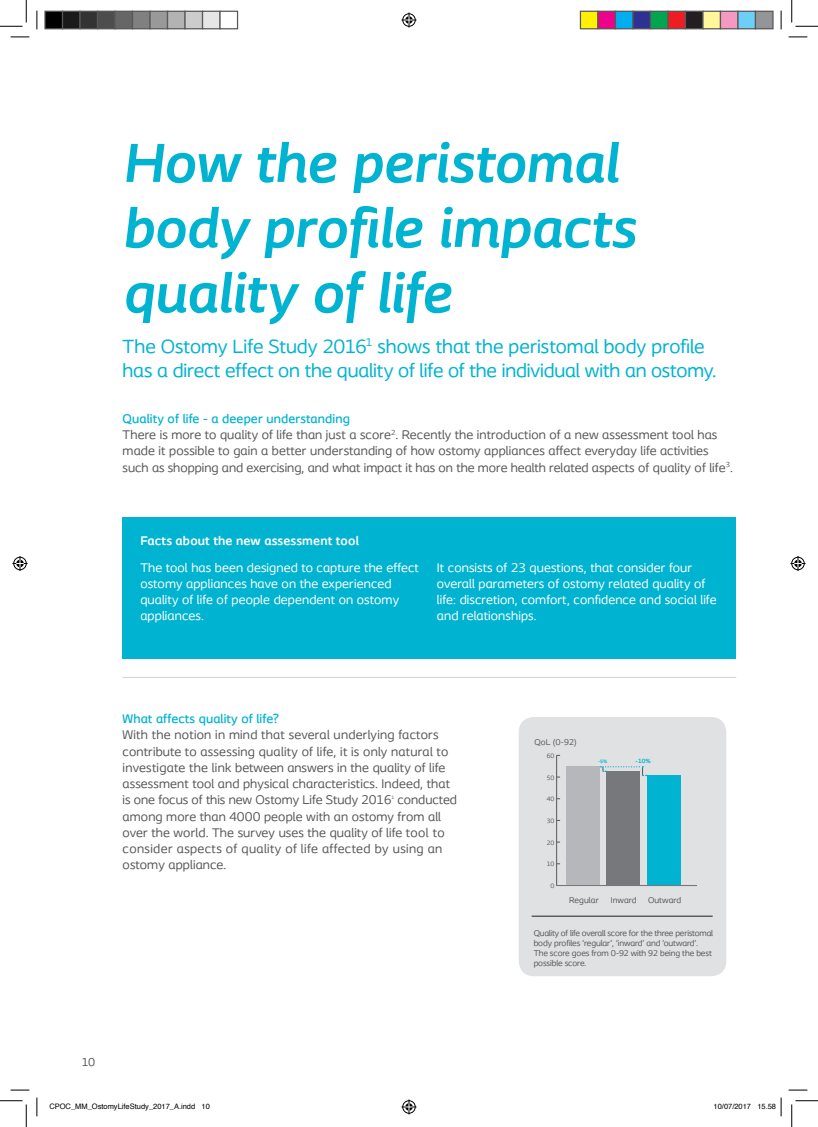
<style>
.page{position:relative;width:818px;height:1127px;background:#fff}
.page>*{position:absolute;margin:0;border:0;box-sizing:border-box;transform-origin:0 0}
.t1{font:italic 700 57.5px/65px "Coloplast";letter-spacing:-.01em;color:#00b3d0}
.t2{font:20px/24.4px "Coloplast";letter-spacing:-.005em;color:#00b3d0}
.t3{font:13.12px/16.2px "Coloplast";letter-spacing:.01em;color:#57585a}
.t4{font:13.12px/16.2px "Coloplast";letter-spacing:.01em;color:#fff}
.t5{font:700 13.12px "Coloplast";letter-spacing:.01em;color:#fff}
.t6{font:500 13.12px "Coloplast";letter-spacing:.01em;color:#00b3d0}
.t7{font:11.88px "Coloplast";color:#57585a}
.t8{font:8.75px/10px "Coloplast";letter-spacing:-.01em;color:#57585a}
.t9{font:8.75px "Coloplast";letter-spacing:.01em;color:#57585a}
.t10{font:7.5px "Helvetica";color:#000}
.t11{font:6.62px "Coloplast";color:#57585a}
.t12{font:700 6.25px "Coloplast";color:#00b3d0}
.t13{font:700 5px "Coloplast";color:#00b3d0}
.t14{font:5px "Coloplast";color:#57585a}
.s1{font-weight:500;color:#00b3d0}
</style>
<div class="page">
<div style="left:123px;top:517px;width:613px;height:141px;background:#00b3d0"></div>
<hr style="left:123px;top:677px;width:613px;height:1px;background:#d1d2d4">
<div style="left:519px;top:716px;width:207px;height:259px;background:#e0e1e3;border-radius:15px"></div>
<hr style="left:556px;top:755px;width:1px;height:130px;background:#57585a">
<div style="left:647px;top:774px;width:34px;height:111px;background:#00b3d0"></div>
<div style="left:606px;top:770px;width:34px;height:115px;background:#76787b"></div>
<div style="left:566px;top:766px;width:34px;height:119px;background:#b6b7bb"></div>
<hr style="left:556px;top:885px;width:141px;height:1px;background:#76787b">
<svg style="left:600px;top:766px;width:47px;height:10px"></svg>
<hr style="left:532px;top:915px;width:181px;height:1px;background:#231f20">
<svg style="left:11px;top:36px;width:18px;height:2px"></svg>
<svg style="left:788px;top:36px;width:19px;height:2px"></svg>
<svg style="left:11px;top:1089px;width:18px;height:1px"></svg>
<svg style="left:788px;top:1089px;width:19px;height:1px"></svg>
<svg style="left:36px;top:11px;width:2px;height:18px"></svg>
<svg style="left:36px;top:1097px;width:2px;height:18px"></svg>
<svg style="left:780px;top:11px;width:2px;height:18px"></svg>
<svg style="left:0;top:0;width:27px;height:27px"></svg>
<svg style="left:0;top:1100px;width:27px;height:26px"></svg>
<svg style="left:791px;top:0;width:27px;height:27px"></svg>
<svg style="left:791px;top:1100px;width:27px;height:26px"></svg>
<svg style="left:401px;top:13px;width:15px;height:15px"></svg>
<svg style="left:401px;top:1099px;width:15px;height:15px"></svg>
<svg style="left:13px;top:556px;width:15px;height:15px"></svg>
<svg style="left:790px;top:556px;width:15px;height:15px"></svg>
<div style="left:45px;top:11px;width:18px;height:18px;background:#000"></div>
<div style="left:44px;top:11px;width:19px;height:18px;border:1px solid #595959"></div>
<div style="left:63px;top:11px;width:17px;height:18px;background:#1a1a1a"></div>
<div style="left:62px;top:11px;width:19px;height:18px;border:1px solid #595959"></div>
<div style="left:80px;top:11px;width:18px;height:18px;background:#333"></div>
<div style="left:79px;top:11px;width:19px;height:18px;border:1px solid #595959"></div>
<div style="left:98px;top:11px;width:17px;height:18px;background:#4d4d4d"></div>
<div style="left:97px;top:11px;width:19px;height:18px;border:1px solid #595959"></div>
<div style="left:115px;top:11px;width:18px;height:18px;background:#666"></div>
<div style="left:114px;top:11px;width:19px;height:18px;border:1px solid #595959"></div>
<div style="left:133px;top:11px;width:17px;height:18px;background:#808080"></div>
<div style="left:132px;top:11px;width:19px;height:18px;border:1px solid #595959"></div>
<div style="left:150px;top:11px;width:18px;height:18px;background:#999"></div>
<div style="left:149px;top:11px;width:19px;height:18px;border:1px solid #595959"></div>
<div style="left:168px;top:11px;width:17px;height:18px;background:#b3b3b3"></div>
<div style="left:167px;top:11px;width:19px;height:18px;border:1px solid #595959"></div>
<div style="left:185px;top:11px;width:18px;height:18px;background:#ccc"></div>
<div style="left:184px;top:11px;width:19px;height:18px;border:1px solid #595959"></div>
<div style="left:203px;top:11px;width:17px;height:18px;background:#e6e6e6"></div>
<div style="left:202px;top:11px;width:19px;height:18px;border:1px solid #595959"></div>
<div style="left:219px;top:11px;width:19px;height:18px;border:1px solid #595959"></div>
<div style="left:580px;top:11px;width:18px;height:18px;background:#fff101"></div>
<div style="left:580px;top:11px;width:18px;height:18px;border:1px solid #595959"></div>
<div style="left:598px;top:11px;width:17px;height:18px;background:#ed028c"></div>
<div style="left:597px;top:11px;width:19px;height:18px;border:1px solid #595959"></div>
<div style="left:615px;top:11px;width:18px;height:18px;background:#00aeef"></div>
<div style="left:615px;top:11px;width:18px;height:18px;border:1px solid #595959"></div>
<div style="left:633px;top:11px;width:17px;height:18px;background:#2e3092"></div>
<div style="left:632px;top:11px;width:19px;height:18px;border:1px solid #595959"></div>
<div style="left:650px;top:11px;width:18px;height:18px;background:#00a54f"></div>
<div style="left:650px;top:11px;width:18px;height:18px;border:1px solid #595959"></div>
<div style="left:668px;top:11px;width:17px;height:18px;background:#ee1d23"></div>
<div style="left:667px;top:11px;width:19px;height:18px;border:1px solid #595959"></div>
<div style="left:685px;top:11px;width:18px;height:18px;background:#231f20"></div>
<div style="left:685px;top:11px;width:18px;height:18px;border:1px solid #595959"></div>
<div style="left:703px;top:11px;width:17px;height:18px;background:#fff79a"></div>
<div style="left:702px;top:11px;width:19px;height:18px;border:1px solid #595959"></div>
<div style="left:720px;top:11px;width:18px;height:18px;background:#f499c2"></div>
<div style="left:720px;top:11px;width:18px;height:18px;border:1px solid #595959"></div>
<div style="left:738px;top:11px;width:17px;height:18px;background:#6bcff6"></div>
<div style="left:737px;top:11px;width:19px;height:18px;border:1px solid #595959"></div>
<div style="left:755px;top:11px;width:18px;height:18px;background:#939598"></div>
<div style="left:755px;top:11px;width:18px;height:18px;border:1px solid #595959"></div>
<svg style="left:780px;top:1097px;width:2px;height:18px"></svg>
<h1 class="t1" style="left:123px;top:130px;width:515px">How the peristomal body profile impacts quality of life</h1>
<h2 class="t2" style="left:123px;top:333px;width:595px">The Ostomy Life Study 2016<sup>1</sup> shows that the peristomal body profile has a direct effect on the quality of life of the individual with an ostomy.</h2>
<p class="t3" style="left:123px;top:410px;width:612px"><span class="s1">Quality of life - a deeper understanding<br></span>There is more to quality of life than just a score<sup>2</sup>. Recently the introduction of a new assessment tool has made it possible to gain a better understanding of how ostomy appliances affect everyday life activities such as shopping and exercising, and what impact it has on the more health related aspects of quality of life<sup>3</sup>.</p>
<p class="t5" style="left:140px;top:532px;width:220px">Facts about the new assessment tool</p>
<p class="t4" style="left:140px;top:558px;width:280px">The tool has been designed to capture the effect ostomy appliances have on the experienced quality of life of people dependent on ostomy appliances.</p>
<p class="t4" style="left:437px;top:558px;width:281px">It consists of 23 questions, that consider four overall parameters of ostomy related quality of life: discretion, comfort, confidence and social life and relationships.</p>
<p class="t6" style="left:123px;top:710px;width:158px">What affects quality of life?</p>
<p class="t3" style="left:123px;top:726px;width:329px">With the notion in mind that several underlying factors contribute to assessing quality of life, it is only natural to investigate the link between answers in the quality of life assessment tool and physical characteristics. Indeed, that is one focus of this new Ostomy Life Study 2016</p>
<p class="t3" style="left:123px;top:791px;width:336px;text-indent:275px">conducted among more than 4000 people with an ostomy from all over the world. The survey uses the quality of life tool to consider aspects of quality of life affected by using an ostomy appliance.</p>
<p class="t14" style="left:391px;top:794px;width:4px">1</p>
<p class="t8" style="left:534px;top:736px;width:44px">QoL (0-92)</p>
<p class="t11" style="left:547px;top:751px;width:9px">60</p>
<p class="t11" style="left:547px;top:773px;width:9px">50</p>
<p class="t11" style="left:547px;top:794px;width:9px">40</p>
<p class="t11" style="left:547px;top:816px;width:9px">30</p>
<p class="t11" style="left:547px;top:838px;width:9px">20</p>
<p class="t11" style="left:547px;top:859px;width:9px">10</p>
<p class="t11" style="left:550px;top:881px;width:5px">0</p>
<p class="t13" style="left:598px;top:758px;width:11px">-5%</p>
<p class="t12" style="left:636px;top:757px;width:17px">-10%</p>
<p class="t9" style="left:569px;top:894px;width:31px">Regular</p>
<p class="t8" style="left:611px;top:894px;width:27px">Inward</p>
<p class="t9" style="left:648px;top:894px;width:35px">Outward</p>
<p class="t8" style="left:534px;top:928px;width:181px">Quality of life overall score for the three peristomal body profiles ‘regular’, ‘inward’ and ‘outward’.<br>The score goes from 0-92 with 92 being the best possible score.</p>
<p class="t7" style="left:82px;top:1054px;width:15px">10</p>
<p class="t10" style="left:49px;top:1100px;width:162px">CPOC_MM_OstomyLifeStudy_2017_A.indd 10</p>
<p class="t10" style="left:713px;top:1100px;width:64px">10/07/2017 15.58</p>
</div>
